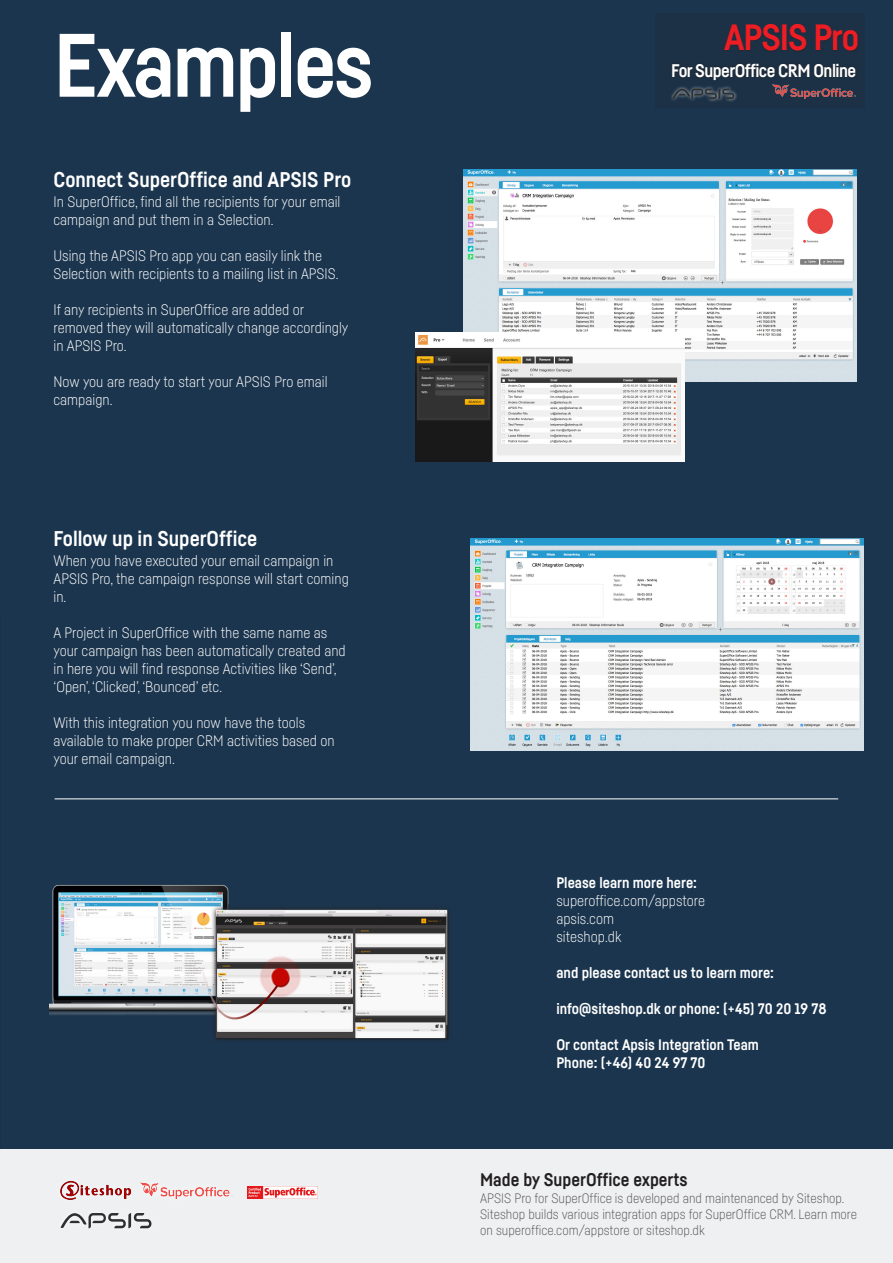
<style>
.page{position:relative;width:893px;height:1263px;background:#1b354e}
.page>*{position:absolute;margin:0;border:0;box-sizing:border-box;transform-origin:0 0}
.t1{font:700 88.5px "Fabrikat";letter-spacing:-.03em;color:#fff}
.t2{font:700 36px "Fabrikat";letter-spacing:-.03em;color:#ee1d23}
.t3{font:700 21px "Fabrikat";color:#fff}
.t4{font:700 18px "Fabrikat";color:#231f20}
.t5{font:700 18px "Fabrikat";letter-spacing:-.03em;color:#fff}
.t6{font:300 15px/18px "Fabrikat";color:#fff}
.t7{font:700 15px/18px "Fabrikat";color:#fff}
.t8{font:300 13.5px/16.2px "Fabrikat";color:#57595a}
</style>
<div class="page">
<div style="left:656px;top:13px;width:209px;height:94px;background:#1c3146"></div>
<hr style="left:0;top:616px;width:1px;height:647px;background:#000">
<div style="left:1px;top:1149px;width:892px;height:114px;background:#eef0f2"></div>
<img style="left:248px;top:1186px;width:69px;height:12px">
<img style="left:60px;top:1181px;width:72px;height:19px">
<img style="left:141px;top:1182px;width:92px;height:17px">
<hr style="left:55px;top:799px;width:783px;height:1px;background:#fff">
<svg style="left:61px;top:1213px;width:90px;height:15px"></svg>
<div style="left:723px;top:23px;width:136px;height:30px;background:#231f20;opacity:.5"></div>
<div style="left:669px;top:60px;width:190px;height:23px;background:#1d2d3e"></div>
<div style="left:669px;top:85px;width:68px;height:17px;background:#fff;opacity:.7"></div>
<svg style="left:672px;top:89px;width:62px;height:10px"></svg>
<img style="left:772px;top:84px;width:83px;height:15px">
<img style="left:463px;top:169px;width:393px;height:213px">
<img style="left:415px;top:333px;width:270px;height:129px">
<img style="left:471px;top:539px;width:392px;height:212px">
<img style="left:50px;top:885px;width:399px;height:155px">
<p class="t1" style="left:54px;top:11px;width:322px">Examples</p>
<p class="t3" style="left:54px;top:166px;width:299px">Connect SuperOffice and APSIS Pro</p>
<p class="t6" style="left:54px;top:192px;width:288px">In SuperOffice, find all the recipients for your email campaign and put them in a Selection.</p>
<p class="t6" style="left:54px;top:246px;width:286px">Using the APSIS Pro app you can easily link the<br>Selection with recipients to a mailing list in APSIS.</p>
<p class="t6" style="left:54px;top:300px;width:296px">If any recipients in SuperOffice are added or removed they will automatically change accordingly in APSIS Pro.</p>
<p class="t6" style="left:54px;top:372px;width:276px">Now you are ready to start your APSIS Pro email campaign.</p>
<p class="t3" style="left:54px;top:525px;width:205px">Follow up in SuperOffice</p>
<p class="t6" style="left:54px;top:551px;width:297px">When you have executed your email campaign in<br>APSIS Pro, the campaign response will start coming in.</p>
<p class="t6" style="left:54px;top:623px;width:294px">A Project in SuperOffice with the same name as your campaign has been automatically created and in here you will find response Activities like ‘Send’, ‘Open’, ‘Clicked’, ‘Bounced’ etc.</p>
<p class="t6" style="left:54px;top:713px;width:283px">With this integration you now have the tools available to make proper CRM activities based on your email campaign.</p>
<p class="t2" style="left:724px;top:15px;width:137px">APSIS Pro</p>
<p class="t5" style="left:671px;top:60px;width:186px">For SuperOffice CRM Online</p>
<p class="t7" style="left:556px;top:873px;width:142px">Please learn more here:</p>
<p class="t6" style="left:556px;top:891px;width:150px">superoffice.com/appstore</p>
<p class="t6" style="left:556px;top:909px;width:59px">apsis.com</p>
<p class="t6" style="left:556px;top:927px;width:67px">siteshop.dk</p>
<p class="t7" style="left:556px;top:963px;width:219px">and please contact us to learn more:</p>
<p class="t7" style="left:556px;top:999px;width:272px">info@siteshop.dk or phone: (+45) 70 20 19 78</p>
<p class="t7" style="left:556px;top:1035px;width:204px">Or contact Apsis Integration Team<br>Phone: (+46) 40 24 97 70</p>
<p class="t4" style="left:480px;top:1169px;width:209px">Made by SuperOffice experts</p>
<p class="t8" style="left:480px;top:1189px;width:378px">APSIS Pro for SuperOffice is developed and maintenanced by Siteshop.<br>Siteshop builds various integration apps for SuperOffice CRM. Learn more on superoffice.com/appstore or siteshop.dk</p>
</div>
